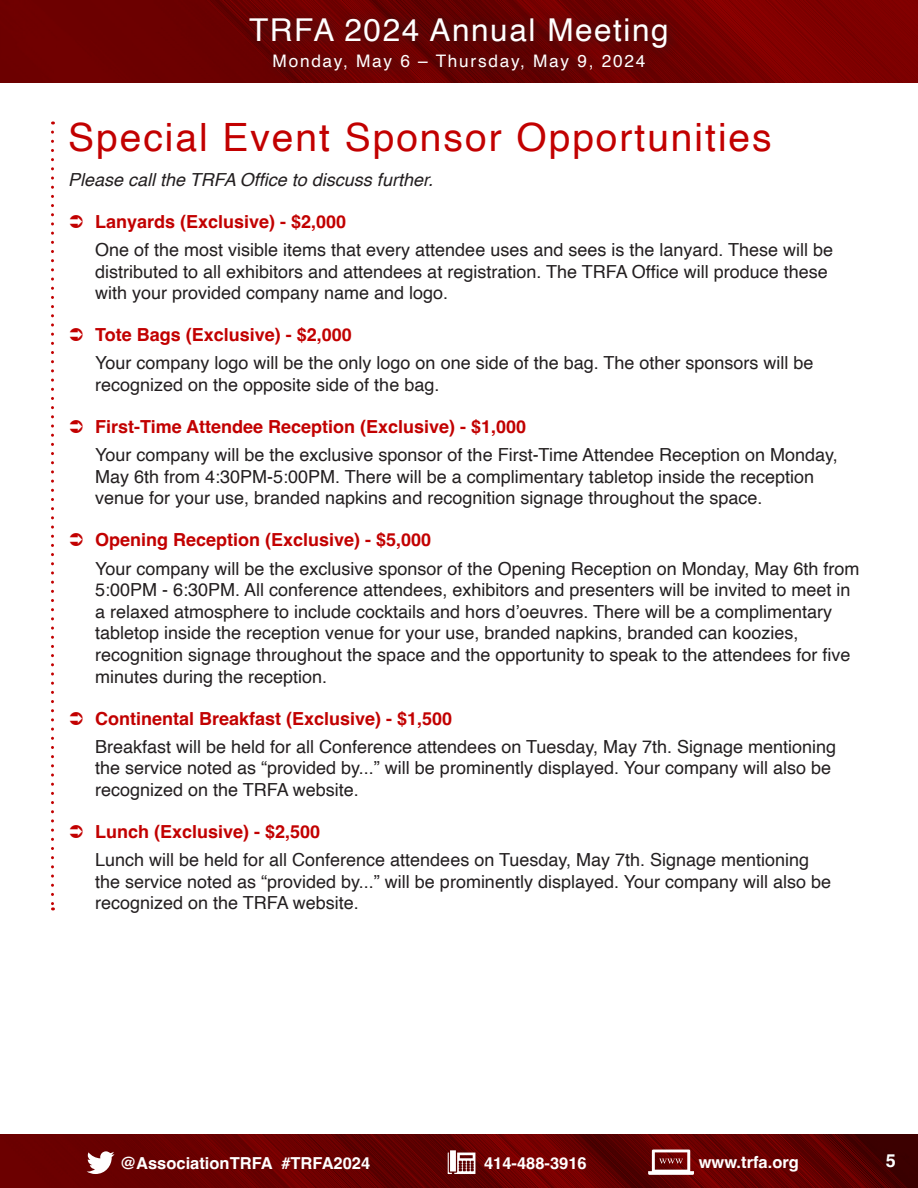
<style>
.page{position:relative;width:918px;height:1188px;background:#fff}
.page>*{position:absolute;margin:0;border:0;box-sizing:border-box;transform-origin:0 0}
.t1{font:39px "Helvetica";letter-spacing:.05em;color:#c20000}
.t2{font:31.5px "Helvetica";letter-spacing:.05em;color:#fff}
.t3{font:18px/21.6px "Helvetica";color:#231f20}
.t4{font:700 18px "Helvetica";color:#c20000}
.t5{font:italic 18px "Helvetica";color:#231f20}
.t6{font:700 18px "Helvetica";color:#fff}
.t7{font:17.25px "Helvetica";letter-spacing:.1em;color:#fff}
.t8{font:700 16.5px "Helvetica";color:#fff}
</style>
<div class="page">
<img style="left:0;top:0;width:918px;height:82px">
<div style="left:238px;top:5px;width:444px;height:58px;background:#231f20;opacity:.75"></div>
<div style="left:261px;top:42px;width:397px;height:43px;background:#231f20;opacity:.75"></div>
<img style="left:0;top:1134px;width:918px;height:54px">
<svg style="left:448px;top:1150px;width:27px;height:24px"></svg>
<svg style="left:648px;top:1150px;width:46px;height:25px"></svg>
<svg style="left:87px;top:1151px;width:28px;height:23px"></svg>
<svg style="left:51px;top:132px;width:3px;height:778px"></svg>
<h2 class="t2" style="left:249px;top:6px;width:421px">TRFA 2024 Annual Meeting</h2>
<p class="t7" style="left:273px;top:48px;width:374px">Monday, May 6 – Thursday, May 9, 2024</p>
<p class="t1" style="left:68px;top:107px;width:705px">Special Event Sponsor Opportunities</p>
<p class="t5" style="left:68px;top:165px;width:366px">Please call the TRFA Office to discuss further.</p>
<p class="t4" style="left:95px;top:210px;width:253px">Lanyards (Exclusive) - $2,000</p>
<p class="t3" style="left:95px;top:239px;width:740px">One of the most visible items that every attendee uses and sees is the lanyard. These will be distributed to all exhibitors and attendees at registration. The TRFA Office will produce these with your provided company name and logo.</p>
<p class="t4" style="left:95px;top:324px;width:258px">Tote Bags (Exclusive) - $2,000</p>
<p class="t3" style="left:95px;top:353px;width:720px">Your company logo will be the only logo on one side of the bag. The other sponsors will be recognized on the opposite side of the bag.</p>
<p class="t4" style="left:95px;top:416px;width:433px">First-Time Attendee Reception (Exclusive) - $1,000</p>
<p class="t3" style="left:95px;top:445px;width:744px">Your company will be the exclusive sponsor of the First-Time Attendee Reception on Monday,<br>May 6th from 4:30PM-5:00PM. There will be a complimentary tabletop inside the reception venue for your use, branded napkins and recognition signage throughout the space.</p>
<p class="t4" style="left:95px;top:529px;width:338px">Opening Reception (Exclusive) - $5,000</p>
<p class="t3" style="left:95px;top:558px;width:766px">Your company will be the exclusive sponsor of the Opening Reception on Monday, May 6th from 5:00PM - 6:30PM. All conference attendees, exhibitors and presenters will be invited to meet in a relaxed atmosphere to include cocktails and hors d’oeuvres. There will be a complimentary tabletop inside the reception venue for your use, branded napkins, branded can koozies, recognition signage throughout the space and the opportunity to speak to the attendees for five minutes during the reception.</p>
<p class="t4" style="left:95px;top:707px;width:359px">Continental Breakfast (Exclusive) - $1,500</p>
<p class="t3" style="left:95px;top:736px;width:743px">Breakfast will be held for all Conference attendees on Tuesday, May 7th. Signage mentioning the service noted as “provided by...” will be prominently displayed. Your company will also be recognized on the TRFA website.</p>
<p class="t4" style="left:95px;top:821px;width:227px">Lunch (Exclusive) - $2,500</p>
<p class="t3" style="left:95px;top:850px;width:738px">Lunch will be held for all Conference attendees on Tuesday, May 7th. Signage mentioning the service noted as “provided by...” will be prominently displayed. Your company will also be recognized on the TRFA website.</p>
<p class="t8" style="left:120px;top:1153px;width:252px">@AssociationTRFA #TRFA2024</p>
<p class="t8" style="left:484px;top:1153px;width:104px">414-488-3916</p>
<p class="t8" style="left:699px;top:1153px;width:102px">www.trfa.org</p>
<p class="t6" style="left:886px;top:1150px;width:12px">5</p>
</div>
